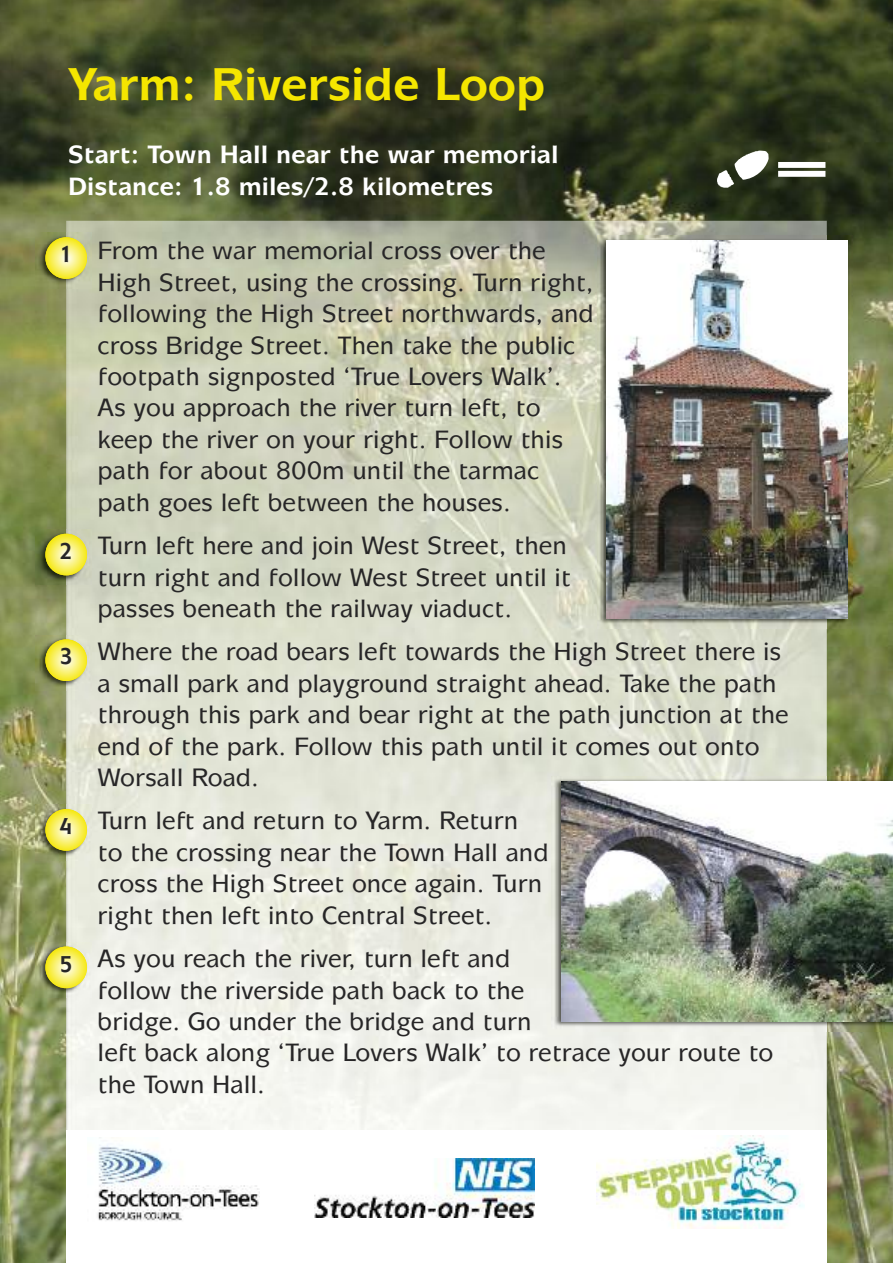
<style>
.page{position:relative;width:893px;height:1263px;background:#fff}
.page>*{position:absolute;margin:0;border:0;box-sizing:border-box;transform-origin:0 0}
.t1{font:700 46.05px "Mixage IT Cby BT";color:#f5e600}
.t2{font:500 25.2px/31.5px "Mixage IT Cby BT";color:#272627}
.t3{font:700 25.2px/31.5px "Mixage IT Cby BT";color:#fff}
.t4{font:700 23.1px "Mixage IT Cby BT";color:#272627;scale:.9 1}
</style>
<div class="page">
<img style="left:0;top:0;width:893px;height:1263px">
<img style="left:66px;top:221px;width:761px;height:909px">
<div style="left:66px;top:1130px;width:761px;height:133px;background:#fff"></div>
<img style="left:315px;top:1159px;width:220px;height:59px">
<img style="left:97px;top:1137px;width:162px;height:84px">
<img style="left:596px;top:1136px;width:208px;height:92px">
<img style="left:597px;top:236px;width:255px;height:393px">
<img style="left:607px;top:241px;width:241px;height:378px">
<img style="left:36px;top:233px;width:55px;height:55px">
<svg style="left:45px;top:237px;width:42px;height:42px"></svg>
<img style="left:36px;top:529px;width:55px;height:56px">
<svg style="left:45px;top:534px;width:42px;height:41px"></svg>
<img style="left:36px;top:635px;width:55px;height:55px">
<svg style="left:45px;top:639px;width:42px;height:42px"></svg>
<img style="left:36px;top:805px;width:55px;height:55px">
<svg style="left:45px;top:809px;width:42px;height:42px"></svg>
<img style="left:36px;top:942px;width:55px;height:56px">
<svg style="left:45px;top:946px;width:42px;height:42px"></svg>
<img style="left:552px;top:776px;width:341px;height:255px">
<img style="left:561px;top:782px;width:332px;height:239px">
<img style="left:717px;top:151px;width:52px;height:37px">
<img style="left:778px;top:162px;width:47px;height:15px">
<h1 class="t1" style="left:68px;top:69px;width:478px">Yarm: Riverside Loop</h1>
<p class="t3" style="left:68px;top:142px;width:492px">Start: Town Hall near the war memorial<br>Distance: 1.8 miles/2.8 kilometres</p>
<p class="t4" style="left:60px;top:246px;width:16px">1</p>
<p class="t4" style="left:60px;top:543px;width:16px">2</p>
<p class="t4" style="left:60px;top:648px;width:16px">3</p>
<p class="t4" style="left:60px;top:818px;width:16px">4</p>
<p class="t4" style="left:60px;top:956px;width:16px">5</p>
<p class="t2" style="left:98px;top:238px;width:498px">From the war memorial cross over the High Street, using the crossing. Turn right, following the High Street northwards, and cross Bridge Street. Then take the public footpath signposted ‘True Lovers Walk’.<br>As you approach the river turn left, to keep the river on your right. Follow this path for about 800m until the tarmac path goes left between the houses.</p>
<p class="t2" style="left:98px;top:532px;width:475px">Turn left here and join West Street, then turn right and follow West Street until it passes beneath the railway viaduct.</p>
<p class="t2" style="left:98px;top:639px;width:693px">Where the road bears left towards the High Street there is a small park and playground straight ahead. Take the path through this park and bear right at the path junction at the end of the park. Follow this path until it comes out onto Worsall Road.</p>
<p class="t2" style="left:98px;top:808px;width:452px">Turn left and return to Yarm. Return to the crossing near the Town Hall and cross the High Street once again. Turn right then left into Central Street.</p>
<p class="t2" style="left:98px;top:945px;width:677px">As you reach the river, turn left and<br>follow the riverside path back to the<br>bridge. Go under the bridge and turn<br>left back along ‘True Lovers Walk’ to retrace your route to the Town Hall.</p>
</div>
